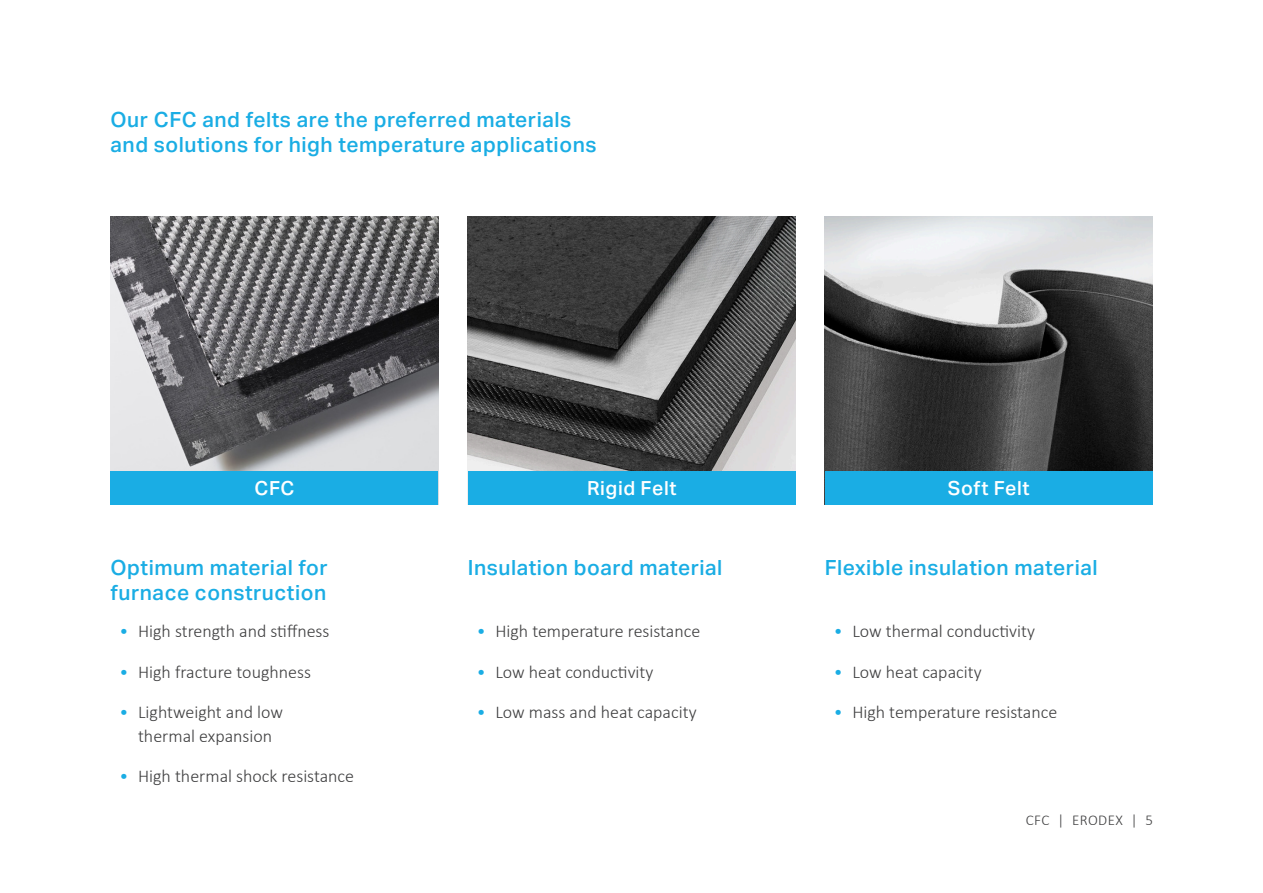
<style>
.page{position:relative;width:1263px;height:893px;background:#fff}
.page>*{position:absolute;margin:0;border:0;box-sizing:border-box;transform-origin:0 0}
.t1{font:500 21px/25.2px "Aktiv Grotesk";letter-spacing:.025em;color:#1aade4}
.t2{font:500 19.5px "Aktiv Grotesk";letter-spacing:.03em;color:#fff}
.t3{font:300 18px/23.4px "Calibri";color:#3e3e3f;text-align:center}
.t4{font:300 15px "Calibri";letter-spacing:.025em;color:#3e3e3f}
.s1{color:#1aade4}
</style>
<div class="page">
<img style="left:825px;top:217px;width:327px;height:254px">
<img style="left:468px;top:217px;width:327px;height:254px">
<img style="left:111px;top:217px;width:327px;height:254px">
<div style="left:111px;top:471px;width:327px;height:34px;background:#1aade4"></div>
<div style="left:468px;top:471px;width:327px;height:34px;background:#1aade4"></div>
<div style="left:825px;top:471px;width:327px;height:34px;background:#1aade4"></div>
<p class="t1" style="left:111px;top:107px;width:462px">Our CFC and felts are the preferred materials</p>
<p class="t1" style="left:111px;top:132px;width:487px">and solutions for high temperature applications</p>
<p class="t2" style="left:255px;top:476px;width:41px">CFC</p>
<p class="t2" style="left:587px;top:476px;width:91px">Rigid Felt</p>
<p class="t2" style="left:948px;top:476px;width:83px">Soft Felt</p>
<p class="t1" style="left:111px;top:554px;width:219px">Optimum material for furnace construction</p>
<p class="t3" style="left:120px;top:620px;width:211px"><span class="s1">•</span> High strength and stiffness</p>
<p class="t3" style="left:120px;top:660px;width:193px"><span class="s1">•</span> High fracture toughness</p>
<p class="t3" style="left:120px;top:701px;width:165px"><span class="s1">•</span> Lightweight and low thermal expansion</p>
<p class="t3" style="left:120px;top:764px;width:236px"><span class="s1">•</span> High thermal shock resistance</p>
<p class="t1" style="left:468px;top:554px;width:256px">Insulation board material</p>
<p class="t3" style="left:477px;top:620px;width:225px"><span class="s1">•</span> High temperature resistance</p>
<p class="t3" style="left:477px;top:660px;width:178px"><span class="s1">•</span> Low heat conductivity</p>
<p class="t3" style="left:477px;top:701px;width:221px"><span class="s1">•</span> Low mass and heat capacity</p>
<p class="t1" style="left:825px;top:554px;width:274px">Flexible insulation material</p>
<p class="t3" style="left:834px;top:620px;width:203px"><span class="s1">•</span> Low thermal conductivity</p>
<p class="t3" style="left:834px;top:660px;width:149px"><span class="s1">•</span> Low heat capacity</p>
<p class="t3" style="left:834px;top:701px;width:225px"><span class="s1">•</span> High temperature resistance</p>
<p class="t4" style="left:1026px;top:811px;width:129px">CFC | ERODEX | 5</p>
</div>
